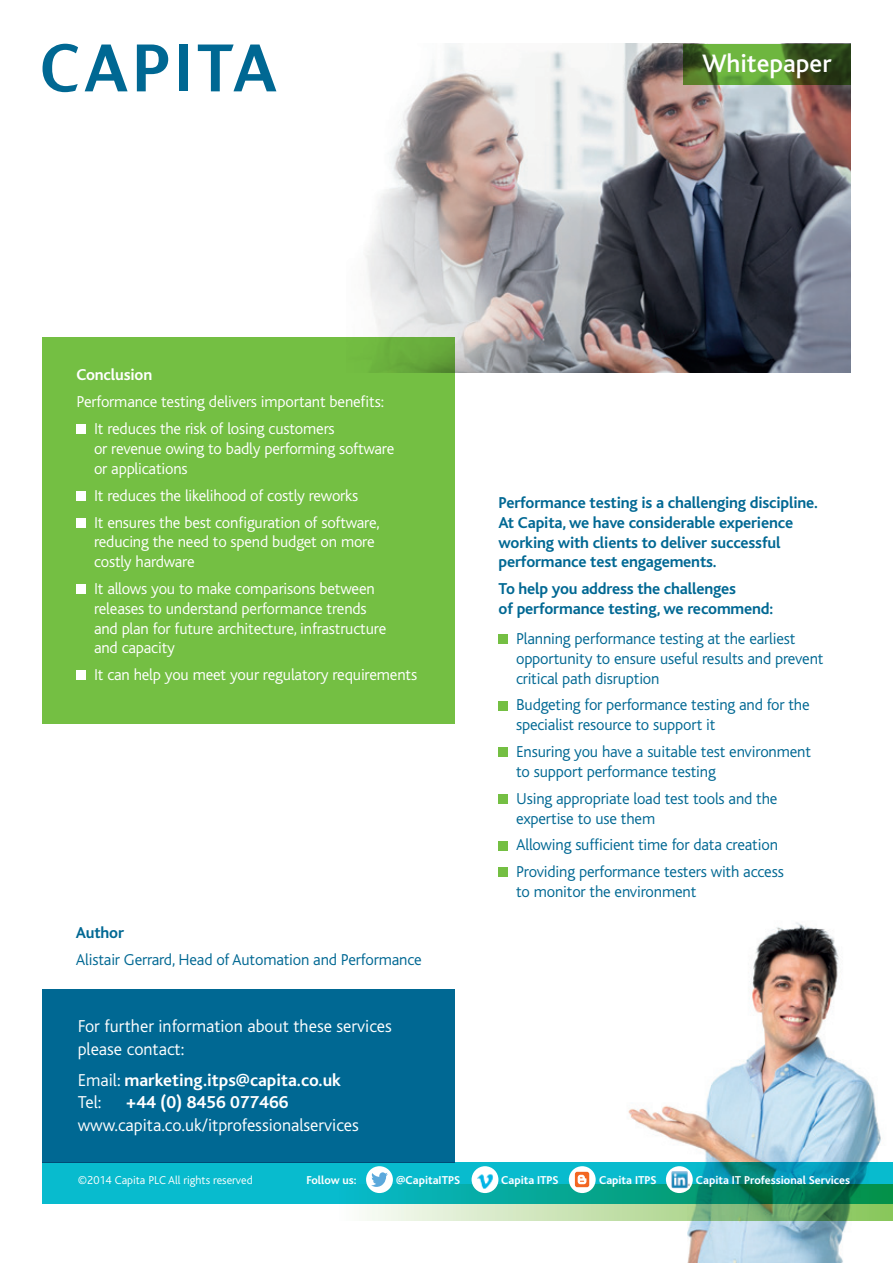
<style>
.page{position:relative;width:893px;height:1263px;background:#fff}
.page>*{position:absolute;margin:0;border:0;box-sizing:border-box;transform-origin:0 0}
.t1{font:500 26.4px "Bliss";color:#fff}
.t2{font:300 18px/22.5px "Bliss";color:#fff}
.t3{font:700 18px/22.5px "Bliss";color:#fff}
.t4{font:300 16.5px/19.8px "Bliss";letter-spacing:-.01em;color:#006893}
.t5{font:300 16.5px/19.8px "Bliss";letter-spacing:-.01em;color:#fff}
.t6{font:700 16.5px/19.8px "Bliss";letter-spacing:-.01em;color:#006893}
.t7{font:700 16.5px "Bliss";letter-spacing:-.01em;color:#fff}
.t8{font:700 12px "Bliss";color:#fff}
.t9{font:300 12px "Bliss";color:#fff}
.s1{font-weight:300}
</style>
<div class="page">
<img style="left:365px;top:44px;width:485px;height:328px">
<img style="left:474px;top:922px;width:419px;height:341px">
<div style="left:43px;top:989px;width:412px;height:174px;background:#006893"></div>
<div style="left:43px;top:337px;width:412px;height:386px;background:#74bf43"></div>
<div style="left:77px;top:424px;width:9px;height:10px;background:#fff"></div>
<div style="left:77px;top:491px;width:9px;height:10px;background:#fff"></div>
<div style="left:77px;top:518px;width:9px;height:9px;background:#fff"></div>
<div style="left:77px;top:584px;width:9px;height:10px;background:#fff"></div>
<div style="left:77px;top:670px;width:9px;height:10px;background:#fff"></div>
<div style="left:499px;top:634px;width:9px;height:10px;background:#74bf43"></div>
<div style="left:499px;top:701px;width:9px;height:9px;background:#74bf43"></div>
<div style="left:499px;top:747px;width:9px;height:10px;background:#74bf43"></div>
<div style="left:499px;top:794px;width:9px;height:10px;background:#74bf43"></div>
<div style="left:499px;top:841px;width:9px;height:9px;background:#74bf43"></div>
<div style="left:499px;top:867px;width:9px;height:10px;background:#74bf43"></div>
<svg style="left:683px;top:44px;width:167px;height:40px;background:#4d792a"></svg>
<svg style="left:365px;top:1204px;width:528px;height:16px;background:#aed19f"></svg>
<svg style="left:43px;top:1163px;width:850px;height:41px;background:#07abb0"></svg>
<svg style="left:666px;top:1166px;width:27px;height:27px"></svg>
<img style="left:670px;top:1170px;width:20px;height:19px">
<div style="left:366px;top:1166px;width:27px;height:27px;background:#fff;border-radius:50%"></div>
<svg style="left:371px;top:1172px;width:17px;height:15px"></svg>
<div style="left:472px;top:1166px;width:26px;height:27px;background:#fff;border-radius:50%"></div>
<img style="left:477px;top:1174px;width:16px;height:15px">
<svg style="left:569px;top:1166px;width:27px;height:27px"></svg>
<svg style="left:575px;top:1172px;width:14px;height:15px"></svg>
<svg style="left:578px;top:1175px;width:8px;height:9px"></svg>
<svg style="left:137px;top:45px;width:31px;height:46px"></svg>
<div style="left:179px;top:45px;width:9px;height:46px;background:#006893"></div>
<svg style="left:43px;top:44px;width:35px;height:48px"></svg>
<svg style="left:85px;top:45px;width:43px;height:46px"></svg>
<svg style="left:198px;top:45px;width:78px;height:46px"></svg>
<h1 class="t1" style="left:702px;top:50px;width:131px">Whitepaper</h1>
<p class="t7" style="left:77px;top:366px;width:77px">Conclusion</p>
<p class="t5" style="left:94px;top:389px;width:291px;line-height:26.8px;text-indent:-18px">Performance testing delivers important benefits:<br>It reduces the risk of losing customers</p>
<p class="t5" style="left:94px;top:439px;width:302px">or revenue owing to badly performing software or applications</p>
<p class="t5" style="left:94px;top:482px;width:287px;line-height:26.8px">It reduces the likelihood of costly reworks<br>It ensures the best configuration of software,</p>
<p class="t5" style="left:94px;top:532px;width:282px">reducing the need to spend budget on more costly hardware</p>
<p class="t5" style="left:94px;top:579px;width:294px">It allows you to make comparisons between releases to understand performance trends and plan for future architecture, infrastructure and capacity</p>
<p class="t5" style="left:94px;top:665px;width:325px">It can help you meet your regulatory requirements</p>
<p class="t6" style="left:76px;top:923px;width:50px">Author</p>
<p class="t4" style="left:76px;top:950px;width:347px">Alistair Gerrard, Head of Automation and Performance</p>
<p class="t2" style="left:78px;top:1015px;width:316px">For further information about these services please contact:</p>
<p class="t3" style="left:78px;top:1069px;width:265px"><span class="s1">Email:</span> marketing.itps@capita.co.uk<br><span class="s1">Tel:</span></p>
<p class="t3" style="left:126px;top:1091px;width:164px">+44 (0) 8456 077466</p>
<p class="t2" style="left:78px;top:1114px;width:283px">www.capita.co.uk/itprofessionalservices</p>
<p class="t6" style="left:499px;top:493px;width:321px">Performance testing is a challenging discipline.<br>At Capita, we have considerable experience working with clients to deliver successful performance test engagements.</p>
<p class="t6" style="left:499px;top:579px;width:276px">To help you address the challenges<br>of performance testing, we recommend:</p>
<p class="t4" style="left:516px;top:629px;width:309px">Planning performance testing at the earliest opportunity to ensure useful results and prevent critical path disruption</p>
<p class="t4" style="left:516px;top:695px;width:295px">Budgeting for performance testing and for the specialist resource to support it</p>
<p class="t4" style="left:516px;top:742px;width:296px">Ensuring you have a suitable test environment to support performance testing</p>
<p class="t4" style="left:516px;top:789px;width:263px">Using appropriate load test tools and the expertise to use them</p>
<p class="t4" style="left:516px;top:832px;width:269px;line-height:26.8px">Allowing sufficient time for data creation<br>Providing performance testers with access</p>
<p class="t4" style="left:516px;top:882px;width:182px">to monitor the environment</p>
<p class="t9" style="left:78px;top:1174px;width:176px">©2014 Capita PLC All rights reserved</p>
<p class="t8" style="left:306px;top:1174px;width:52px">Follow us:</p>
<p class="t8" style="left:396px;top:1174px;width:65px">@CapitaITPS</p>
<p class="t8" style="left:501px;top:1174px;width:59px">Capita ITPS</p>
<p class="t8" style="left:599px;top:1174px;width:59px">Capita ITPS</p>
<p class="t8" style="left:696px;top:1174px;width:156px">Capita IT Professional Services</p>
</div>
